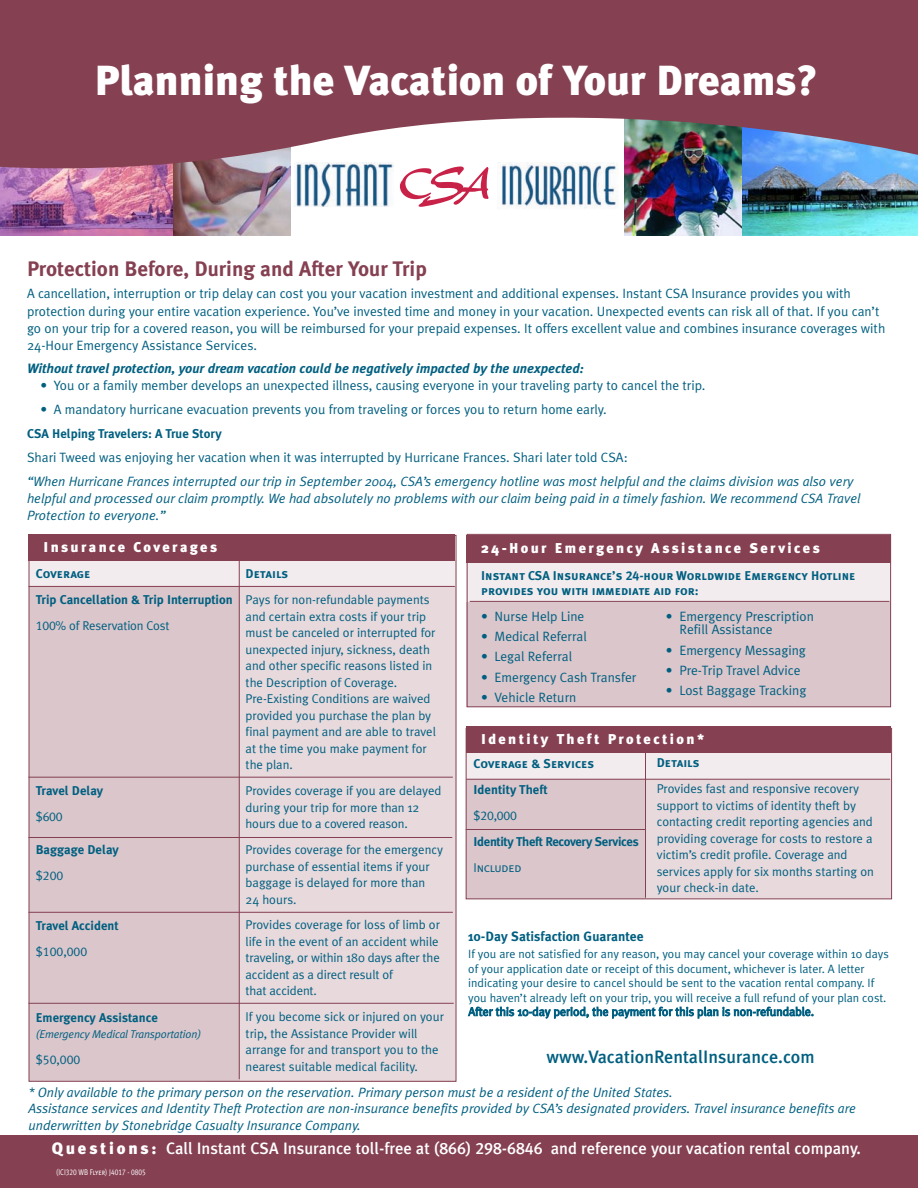
<style>
.page{position:relative;width:918px;height:1188px;background:#fff}
.page>*{position:absolute;margin:0;border:0;box-sizing:border-box;transform-origin:0 0}
.t1{font:900 42px "Meta Plus";color:#fff}
.t2{font:700 21px "Meta Plus";color:#854052}
.t3{font:500 18px "Meta Plus";color:#005f80}
.t4{font:500 16.5px "Meta Plus";color:#fff}
.t5{font:900 14.25px "Meta Plus";letter-spacing:.165em;color:#fff}
.t6{font:13.5px/17.2px "Meta Plus Normal";color:#005f80}
.t7{font:italic 13.5px/16.5px "Meta Plus Normal";color:#005f80}
.t8{font:italic 700 13.5px "Meta Plus";color:#005f80}
.t9{font:700 13.5px "Meta Plus";color:#005f80}
.t10{font:12.75px/16.5px "Meta Plus Normal";color:#005f80}
.t11{font:700 12.75px "Meta Plus";color:#005f80}
.t12{font:12.75px/15.3px "Meta Plus Bold Caps";color:#005f80}
.t13{font:12.75px "Meta Plus Normal Caps";letter-spacing:-.015em;color:#005f80}
.t14{font:700 12.75px "Meta Plus";letter-spacing:-.03em;color:#005f80}
.t15{font:12px/14.4px "Meta Plus Normal";color:#005f80}
.t16{font:italic 11.25px "Meta Plus Normal";letter-spacing:-.015em;color:#005f80}
.t17{font:8.25px "Meta Plus Normal Caps";color:#fff;scale:.83 1}
.s1{font-family:"Meta Plus Normal Caps"}
.s2{font-family:"Meta Plus Normal"}
.s3{font-weight:900}
.s4{font-family:"Meta Plus Medium Caps";font-weight:400}
</style>
<div class="page">
<div style="left:208px;top:561px;width:248px;height:521px;background:#e7d9dc"></div>
<div style="left:29px;top:561px;width:211px;height:520px;background:#dac6cb"></div>
<div style="left:29px;top:560px;width:427px;height:26px;background:#f3ecee"></div>
<svg style="left:413px;top:199px;width:51px;height:8px"></svg>
<img style="left:296px;top:199px;width:93px;height:8px">
<img style="left:501px;top:199px;width:118px;height:10px">
<img style="left:624px;top:199px;width:294px;height:37px">
<img style="left:0;top:199px;width:290px;height:37px">
<img style="left:0;top:0;width:918px;height:199px">
<div style="left:28px;top:534px;width:427px;height:26px;background:#854052"></div>
<hr style="left:28px;top:837px;width:424px;height:1px;background:#854052">
<hr style="left:28px;top:1003px;width:426px;height:1px;background:#854052">
<hr style="left:28px;top:912px;width:425px;height:1px;background:#854052">
<hr style="left:29px;top:586px;width:426px;height:1px;background:#854052">
<hr style="left:239px;top:559px;width:1px;height:520px;background:#854052">
<div style="left:0;top:1135px;width:918px;height:53px;background:#854052"></div>
<hr style="left:28px;top:777px;width:425px;height:1px;background:#854052">
<div style="left:646px;top:754px;width:245px;height:145px;background:#e7d9dc"></div>
<div style="left:467px;top:753px;width:179px;height:146px;background:#dac6cb"></div>
<div style="left:466px;top:727px;width:425px;height:26px;background:#854052"></div>
<div style="left:467px;top:753px;width:424px;height:26px;background:#f3ecee"></div>
<hr style="left:466px;top:829px;width:179px;height:1px;background:#854052">
<hr style="left:466px;top:779px;width:424px;height:1px;background:#854052">
<hr style="left:645px;top:752px;width:1px;height:146px;background:#854052">
<div style="left:466px;top:728px;width:426px;height:171px;border:1px solid #854052"></div>
<div style="left:467px;top:568px;width:424px;height:139px;background:#dac6cb"></div>
<div style="left:467px;top:562px;width:424px;height:40px;background:#f3ecee"></div>
<div style="left:467px;top:535px;width:424px;height:27px;background:#854052"></div>
<hr style="left:470px;top:601px;width:420px;height:1px;background:#854052">
<div style="left:467px;top:534px;width:424px;height:173px;border:1px solid #854052"></div>
<h1 class="t1" style="left:95px;top:56px;width:725px">Planning the Vacation of Your Dreams?</h1>
<h2 class="t2" style="left:27px;top:256px;width:401px">Protection Before, During and After Your Trip</h2>
<p class="t6" style="left:27px;top:285px;width:860px">A cancellation, interruption or trip delay can cost you your vacation investment and additional expenses. Instant CSA Insurance provides you with protection during your entire vacation experience. You’ve invested time and money in your vacation. Unexpected events can risk all of that. If you can’t go on your trip for a covered reason, you will be reimbursed for your prepaid expenses. It offers excellent value and combines insurance coverages with 24-Hour Emergency Assistance Services.</p>
<p class="t8" style="left:27px;top:360px;width:559px">Without travel protection, your dream vacation could be negatively impacted by the unexpected:</p>
<p class="t6" style="left:40px;top:377px;width:667px">• You or a family member develops an unexpected illness, causing everyone in your traveling party to cancel the trip.</p>
<p class="t6" style="left:40px;top:401px;width:568px">• A mandatory hurricane evacuation prevents you from traveling or forces you to return home early.</p>
<p class="t11" style="left:27px;top:426px;width:196px">CSA Helping Travelers: A True Story</p>
<p class="t6" style="left:27px;top:449px;width:602px">Shari Tweed was enjoying her vacation when it was interrupted by Hurricane Frances. Shari later told CSA:</p>
<p class="t7" style="left:27px;top:473px;width:835px;line-height:17.2px">“When Hurricane Frances interrupted our trip in September 2004, CSA’s emergency hotline was most helpful and the claims division was also very helpful and processed our claim promptly. We had absolutely no problems with our claim being paid in a timely fashion. We recommend CSA Travel<br>Protection to everyone.”</p>
<p class="t5" style="left:44px;top:538px;width:175px">Insurance Coverages</p>
<p class="t5" style="left:481px;top:539px;width:340px">24-Hour Emergency Assistance Services</p>
<p class="t12" style="left:36px;top:566px;width:56px">Coverage</p>
<p class="t11" style="left:36px;top:592px;width:198px">Trip Cancellation &amp; Trip Interruption</p>
<p class="t10" style="left:36px;top:618px;width:135px"><span class="s1">100</span>% of Reservation Cost</p>
<p class="t12" style="left:246px;top:566px;width:44px">Details</p>
<p class="t10" style="left:246px;top:592px;width:192px">Pays for non-refundable payments and certain extra costs if your trip must be canceled or interrupted for unexpected injury, sickness, death and other specific reasons listed in the Description of Coverage.<br>Pre-Existing Conditions are waived provided you purchase the plan by final payment and are able to travel at the time you make payment for the plan.</p>
<p class="t10" style="left:246px;top:783px;width:197px">Provides coverage if you are delayed during your trip for more than 12 hours due to a covered reason.</p>
<p class="t10" style="left:246px;top:841px;width:199px">Provides coverage for the emergency purchase of essential items if your baggage is delayed for more than<br>24 hours.</p>
<p class="t10" style="left:246px;top:917px;width:196px">Provides coverage for loss of limb or life in the event of an accident while traveling, or within 180 days after the accident as a direct result of<br>that accident.</p>
<p class="t10" style="left:246px;top:1009px;width:200px">If you become sick or injured on your trip, the Assistance Provider will arrange for and transport you to the nearest suitable medical facility.</p>
<p class="t12" style="left:481px;top:568px;width:376px">Instant CSA Insurance’s 24-hour Worldwide Emergency Hotline provides you with immediate aid for:</p>
<p class="t6" style="left:481px;top:608px;width:105px">• Nurse Help Line</p>
<p class="t6" style="left:481px;top:628px;width:107px">• Medical Referral</p>
<p class="t6" style="left:481px;top:648px;width:92px">• Legal Referral</p>
<p class="t6" style="left:481px;top:668px;width:157px">• Emergency Cash Transfer</p>
<p class="t6" style="left:481px;top:689px;width:97px">• Vehicle Return</p>
<p class="t6" style="left:679px;top:610px;width:136px;line-height:13.5px;text-indent:-14px">• Emergency Prescription<br>Refill Assistance</p>
<p class="t6" style="left:666px;top:641px;width:141px">• Emergency Messaging</p>
<p class="t6" style="left:666px;top:662px;width:136px">• Pre-Trip Travel Advice</p>
<p class="t6" style="left:666px;top:682px;width:142px">• Lost Baggage Tracking</p>
<p class="t5" style="left:481px;top:731px;width:224px">Identity Theft Protection*</p>
<p class="t12" style="left:657px;top:755px;width:44px">Details</p>
<p class="t10" style="left:657px;top:781px;width:219px">Provides fast and responsive recovery support to victims of identity theft by contacting credit reporting agencies and providing coverage for costs to restore a victim’s credit profile. Coverage and services apply for six months starting on your check-in date.</p>
<p class="t12" style="left:474px;top:756px;width:122px">Coverage &amp; Services</p>
<p class="t11" style="left:474px;top:782px;width:76px">Identity Theft</p>
<p class="t13" style="left:474px;top:808px;width:45px">$20,000</p>
<p class="t14" style="left:474px;top:834px;width:167px">Identity Theft Recovery Services</p>
<p class="t13" style="left:474px;top:860px;width:50px">Included</p>
<p class="t11" style="left:36px;top:783px;width:69px">Travel Delay</p>
<p class="t13" style="left:36px;top:809px;width:28px"><span class="s2">$</span>600</p>
<p class="t11" style="left:36px;top:842px;width:85px">Baggage Delay</p>
<p class="t13" style="left:36px;top:868px;width:29px">$200</p>
<p class="t11" style="left:36px;top:918px;width:84px">Travel Accident</p>
<p class="t13" style="left:36px;top:944px;width:53px">$100,000</p>
<p class="t9" style="left:468px;top:928px;width:177px">10-Day Satisfaction Guarantee</p>
<p class="t15" style="left:468px;top:947px;width:422px">If you are not satisfied for any reason, you may cancel your coverage within 10 days of your application date or receipt of this document, whichever is later. A letter indicating your desire to cancel should be sent to the vacation rental company. If you haven’t already left on your trip, you will receive a full refund of your plan cost.<br>After this 10-day period, the payment for this plan is non-refundable.</p>
<h3 class="t3" style="left:547px;top:1046px;width:270px">www.VacationRentalInsurance.com</h3>
<p class="t11" style="left:36px;top:1010px;width:124px">Emergency Assistance</p>
<p class="t16" style="left:36px;top:1028px;width:167px">(Emergency Medical Transportation)</p>
<p class="t13" style="left:36px;top:1052px;width:46px">$50,000</p>
<p class="t7" style="left:28px;top:1084px;width:829px">* Only available to the primary person on the reservation. Primary person must be a resident of the United States.<br>Assistance services and Identity Theft Protection are non-insurance benefits provided by CSA’s designated providers. Travel insurance benefits are underwritten by Stonebridge Casualty Insurance Company.</p>
<p class="t4" style="left:52px;top:1139px;width:811px"><span class="s3">Q u e s t i o n s :</span> Call Instant CSA Insurance toll-free at <span class="s4">(866) 298-6846</span> and reference your vacation rental company.</p>
<p class="t17" style="left:56px;top:1167px;width:109px">(ICI320 WB Flyer) J4017 - 0805</p>
</div>
